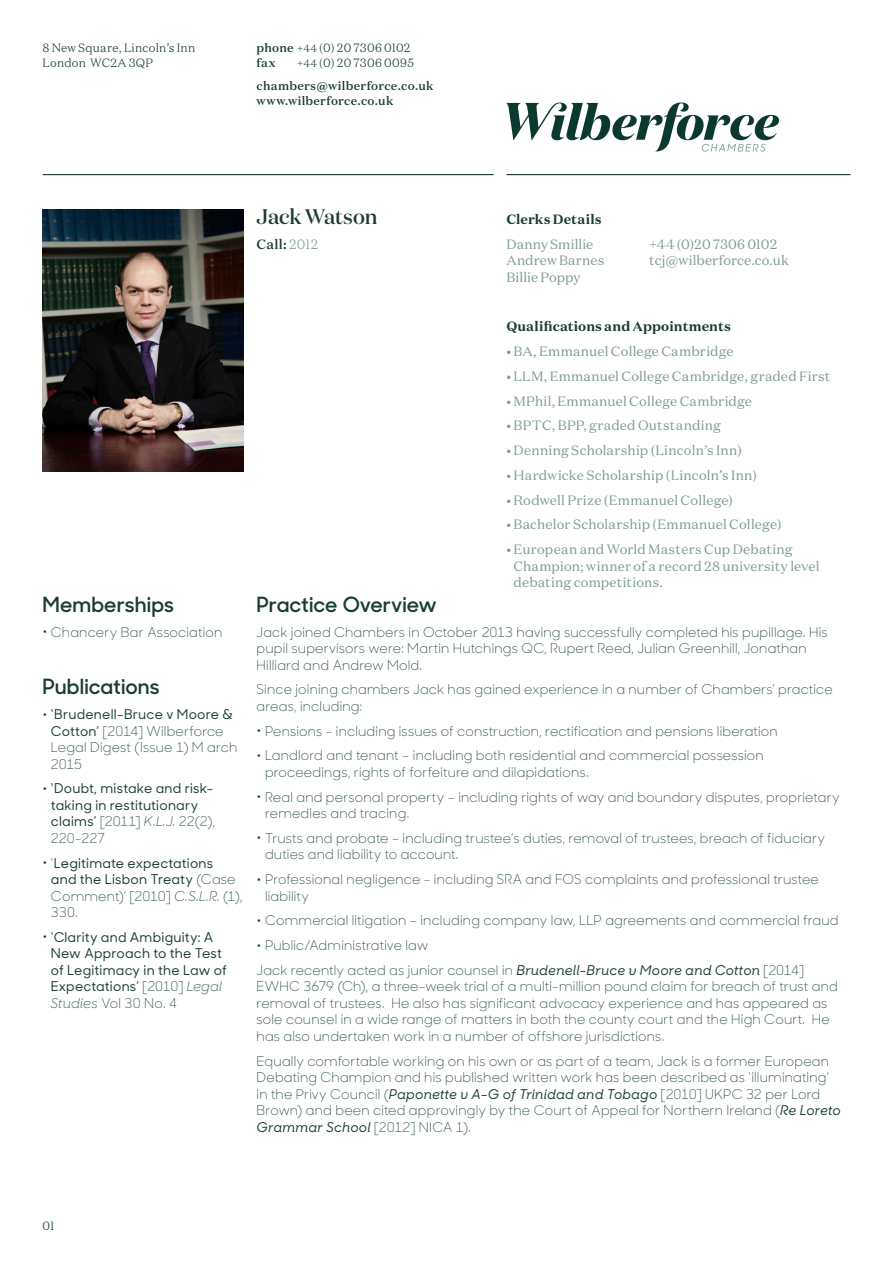
<style>
.page{position:relative;width:893px;height:1263px;background:#fff}
.page>*{position:absolute;margin:0;border:0;box-sizing:border-box;transform-origin:0 0}
.t1{font:600 21px "Sharp Sans No 1";letter-spacing:.005em;color:#193c34}
.NAME{font:500 21px "Domaine Display";color:#193c34}
.BODY{font:300 13.5px/16.5px "Sharp Sans No 1";letter-spacing:.015em;color:#193c34}
.BODY_LIGHT_GREEN{font:13.5px/16.5px "Domaine Text";letter-spacing:.01em;color:#7f9c92}
.BODY_GREEN{font:500 13.5px/16.5px "Sharp Sans No 1";letter-spacing:.015em;color:#193c34}
.BODY_GREEN-2{font:300 13.5px/16.5px "Sharp Sans No 1";letter-spacing:.015em;color:#193c34}
.QUALS{font:700 13.5px "Domaine Text";letter-spacing:.005em;color:#193c34}
.CLERKS{font:700 13.5px "Domaine Text";letter-spacing:.005em;color:#193c34}
.t2{font:500 13.5px "Domaine Text";color:#193c34}
.t3{font:500 12px/23.5px "Domaine Text";letter-spacing:.025em;color:#193c34}
.t4{font:300 12px/15px "Domaine Text";letter-spacing:.015em;color:#193c34}
.s1{font-weight:500}
.s2{font-size:10.5px}
.s3{font-weight:300;font-size:10.5px}
.s4{font-weight:300}
.s5{font-weight:300;color:#7f9c92}
.s6{font-weight:600}
.s7{font-weight:300;font-style:italic}
.s8{font-weight:500;font-style:italic}
</style>
<div class="page">
<svg style="left:506px;top:103px;width:273px;height:49px"></svg>
<hr style="left:506px;top:174px;width:344px;height:1px;background:#193c34">
<hr style="left:43px;top:174px;width:451px;height:1px;background:#193c34">
<img style="left:43px;top:209px;width:201px;height:263px">
<p class="t4" style="left:43px;top:40px;width:154px">8 New Square, Lincoln’s Inn<br>London WC2A 3QP</p>
<p class="t4" style="left:257px;top:40px;width:155px"><span class="s1">phone</span> <span class="s2">+44</span> (0) 20 7306 0102 <span class="s1">fax</span></p>
<p class="t3" style="left:257px;top:51px;width:178px;text-indent:40px"><span class="s3">+44</span> <span class="s4">(0) 20 7306 0095 </span>chambers@wilberforce.co.uk</p>
<p class="t3" style="left:257px;top:89px;width:138px">www.wilberforce.co.uk</p>
<p class="NAME" style="left:256px;top:203px;width:123px">Jack Watson</p>
<p class="t2" style="left:256px;top:235px;width:63px">Call: <span class="s5">2012</span></p>
<p class="CLERKS" style="left:506px;top:210px;width:97px">Clerks Details</p>
<p class="BODY_LIGHT_GREEN" style="left:506px;top:236px;width:99px">Danny Smillie<br>Andrew Barnes<br>Billie Poppy</p>
<p class="BODY_LIGHT_GREEN" style="left:649px;top:236px;width:141px">+44 (0)20 7306 0102 tcj@wilberforce.co.uk</p>
<p class="QUALS" style="left:506px;top:318px;width:226px">Qualifications and Appointments</p>
<p class="BODY_LIGHT_GREEN" style="left:506px;top:343px;width:229px">• BA, Emmanuel College Cambridge</p>
<p class="BODY_LIGHT_GREEN" style="left:506px;top:368px;width:326px">• LLM, Emmanuel College Cambridge, graded First</p>
<p class="BODY_LIGHT_GREEN" style="left:506px;top:392px;width:247px">• MPhil, Emmanuel College Cambridge</p>
<p class="BODY_LIGHT_GREEN" style="left:506px;top:417px;width:216px">• BPTC, BPP, graded Outstanding</p>
<p class="BODY_LIGHT_GREEN" style="left:506px;top:442px;width:237px">• Denning Scholarship (Lincoln’s Inn)</p>
<p class="BODY_LIGHT_GREEN" style="left:506px;top:467px;width:252px">• Hardwicke Scholarship (Lincoln’s Inn)</p>
<p class="BODY_LIGHT_GREEN" style="left:506px;top:491px;width:228px">• Rodwell Prize (Emmanuel College)</p>
<p class="BODY_LIGHT_GREEN" style="left:506px;top:516px;width:277px">• Bachelor Scholarship (Emmanuel College)</p>
<p class="BODY_LIGHT_GREEN" style="left:514px;top:541px;width:307px;text-indent:-7px">• European and World Masters Cup Debating<br>Champion; winner of a record 28 university level debating competitions.</p>
<p class="t1" style="left:43px;top:589px;width:133px">Memberships</p>
<p class="BODY_GREEN-2" style="left:43px;top:623px;width:181px"><span class="s6">•</span> Chancery Bar Association</p>
<p class="t1" style="left:43px;top:671px;width:119px">Publications</p>
<p class="BODY_GREEN-2" style="left:51px;top:705px;width:188px;text-indent:-8px"><span class="s6">•</span> <span class="s1">‘Brudenell-Bruce v Moore &amp;<br>Cotton’</span> [2014] Wilberforce<br>Legal Digest (Issue 1) M arch<br>2015</p>
<p class="BODY_GREEN" style="left:51px;top:780px;width:166px;text-indent:-8px"><span class="s6">•</span> ‘Doubt, mistake and risk&shy;taking in restitutionary claims’ <span class="s4">[2011]</span> <span class="s7">K.L.J.</span> <span class="s4">22(2),<br>220-227</span></p>
<p class="BODY_GREEN" style="left:51px;top:854px;width:193px;text-indent:-8px"><span class="s6">•</span> <span class="s4">‘</span>Legitimate expectations<br>and the Lisbon Treaty <span class="s4">(Case<br>Comment)’ [2010]</span> <span class="s7">C.S.L.R.</span> <span class="s4">(1),<br>330.</span></p>
<p class="BODY_GREEN" style="left:51px;top:928px;width:177px;text-indent:-8px"><span class="s6">•</span> ‘Clarity and Ambiguity: A<br>New Approach to the Test of Legitimacy in the Law of<br>Expectations’ <span class="s4">[2010]</span> <span class="s7">Legal<br>Studies</span> <span class="s4">Vol 30 No. 4</span></p>
<p class="t1" style="left:257px;top:589px;width:182px">Practice Overview</p>
<p class="BODY" style="left:257px;top:623px;width:572px">Jack joined Chambers in October 2013 having successfully completed his pupillage. His pupil supervisors were: Martin Hutchings QC, Rupert Reed, Julian Greenhill, Jonathan<br>Hilliard and Andrew Mold.</p>
<p class="BODY" style="left:257px;top:681px;width:578px">Since joining chambers Jack has gained experience in a number of Chambers’ practice areas, including:</p>
<p class="BODY" style="left:257px;top:722px;width:523px"><span class="s6">•</span> Pensions - including issues of construction, rectification and pensions liberation</p>
<p class="BODY" style="left:265px;top:747px;width:500px;text-indent:-8px"><span class="s6">•</span> Landlord and tenant – including both residential and commercial possession proceedings, rights of forfeiture and dilapidations.</p>
<p class="BODY" style="left:265px;top:788px;width:576px;text-indent:-8px"><span class="s6">•</span> Real and personal property – including rights of way and boundary disputes, proprietary remedies and tracing.</p>
<p class="BODY" style="left:265px;top:829px;width:561px;text-indent:-8px"><span class="s6">•</span> Trusts and probate – including trustee’s duties, removal of trustees, breach of fiduciary duties and liability to account.</p>
<p class="BODY" style="left:265px;top:870px;width:555px;text-indent:-8px"><span class="s6">•</span> Professional negligence - including SRA and FOS complaints and professional trustee liability</p>
<p class="BODY" style="left:257px;top:912px;width:583px"><span class="s6">•</span> Commercial litigation – including company law, LLP agreements and commercial fraud</p>
<p class="BODY" style="left:257px;top:936px;width:173px"><span class="s6">•</span> Public/Administrative law</p>
<p class="BODY" style="left:257px;top:961px;width:583px">Jack recently acted as junior counsel in <span class="s8">Brudenell-Bruce v Moore and Cotton</span> [2014] EWHC 3679 (Ch), a three-week trial of a multi-million pound claim for breach of trust and removal of trustees. He also has significant advocacy experience and has appeared as sole counsel in a wide range of matters in both the county court and the High Court. He has also undertaken work in a number of offshore jurisdictions.</p>
<p class="BODY" style="left:257px;top:1052px;width:586px">Equally comfortable working on his own or as part of a team, Jack is a former European Debating Champion and his published written work has been described as ‘illuminating’ in the Privy Council (<span class="s8">Paponette v A-G of Trinidad and Tobago</span> [2010] UKPC 32 per Lord Brown) and been cited approvingly by the Court of Appeal for Northern Ireland (<span class="s8">Re Loreto Grammar School</span> [2012] NICA 1).</p>
<p class="t4" style="left:43px;top:1218px;width:13px">01</p>
</div>
